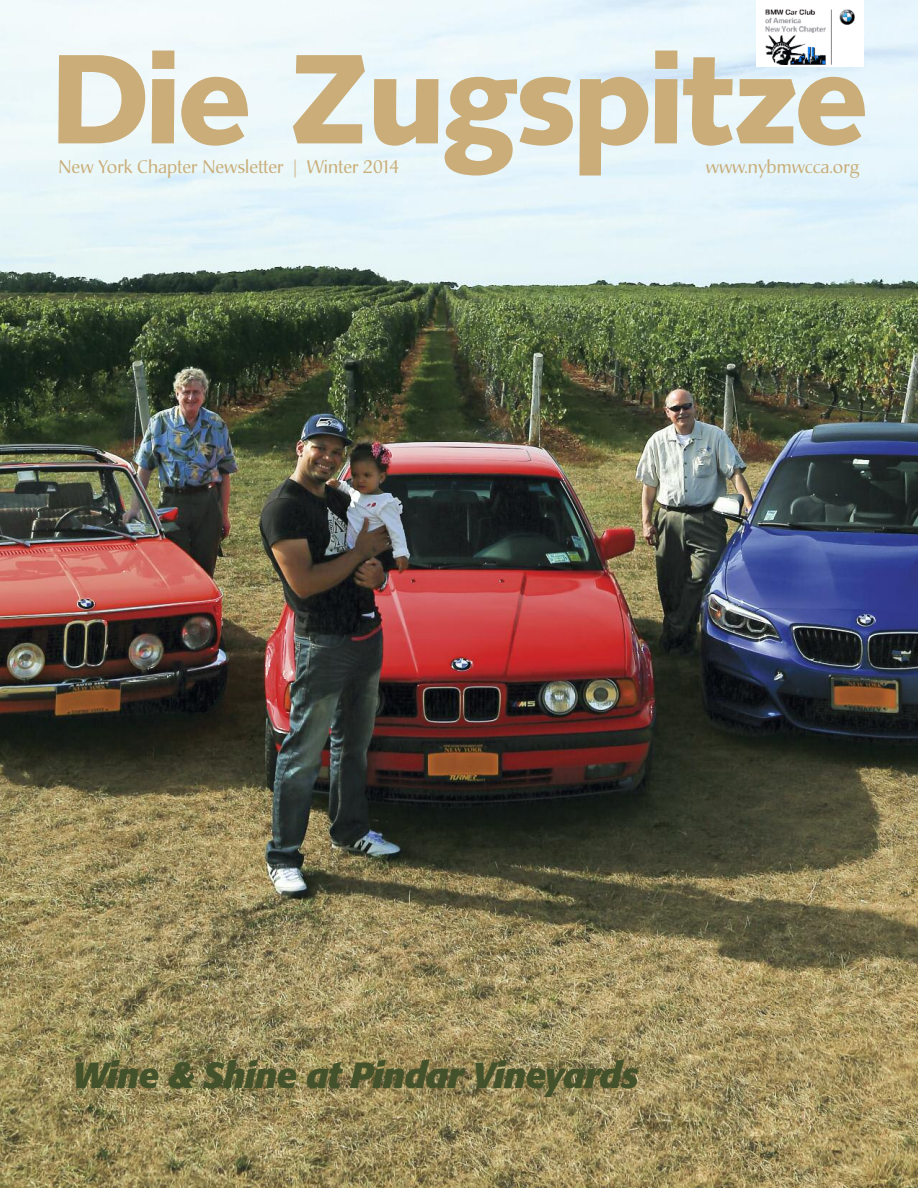
<style>
.page{position:relative;width:918px;height:1188px;background:#fff}
.page>*{position:absolute;margin:0;border:0;box-sizing:border-box;transform-origin:0 0}
.t1{font:900 127.5px "Syntax";letter-spacing:-.03em;color:#caad78}
.t2{font:italic 700 36px "Formata";letter-spacing:-.025em;color:#43522b}
.t3{font:18px "Christiana";color:#caad78}
</style>
<div class="page">
<img style="left:0;top:0;width:918px;height:1188px">
<div style="left:756px;top:0;width:108px;height:68px;background:#fff"></div>
<img style="left:765px;top:10px;width:90px;height:54px">
<img style="left:46px;top:1007px;width:843px;height:142px">
<h1 class="t1" style="left:49px;top:48px;width:822px">Die Zugspitze</h1>
<p class="t3" style="left:58px;top:159px;width:227px">New York Chapter Newsletter</p>
<p class="t3" style="left:293px;top:159px;width:108px">| Winter 2014</p>
<p class="t3" style="left:706px;top:159px;width:155px">www.nybmwcca.org</p>
<h2 class="t2" style="left:72px;top:1059px;width:568px">Wine &amp; Shine at Pindar Vineyards</h2>
</div>
